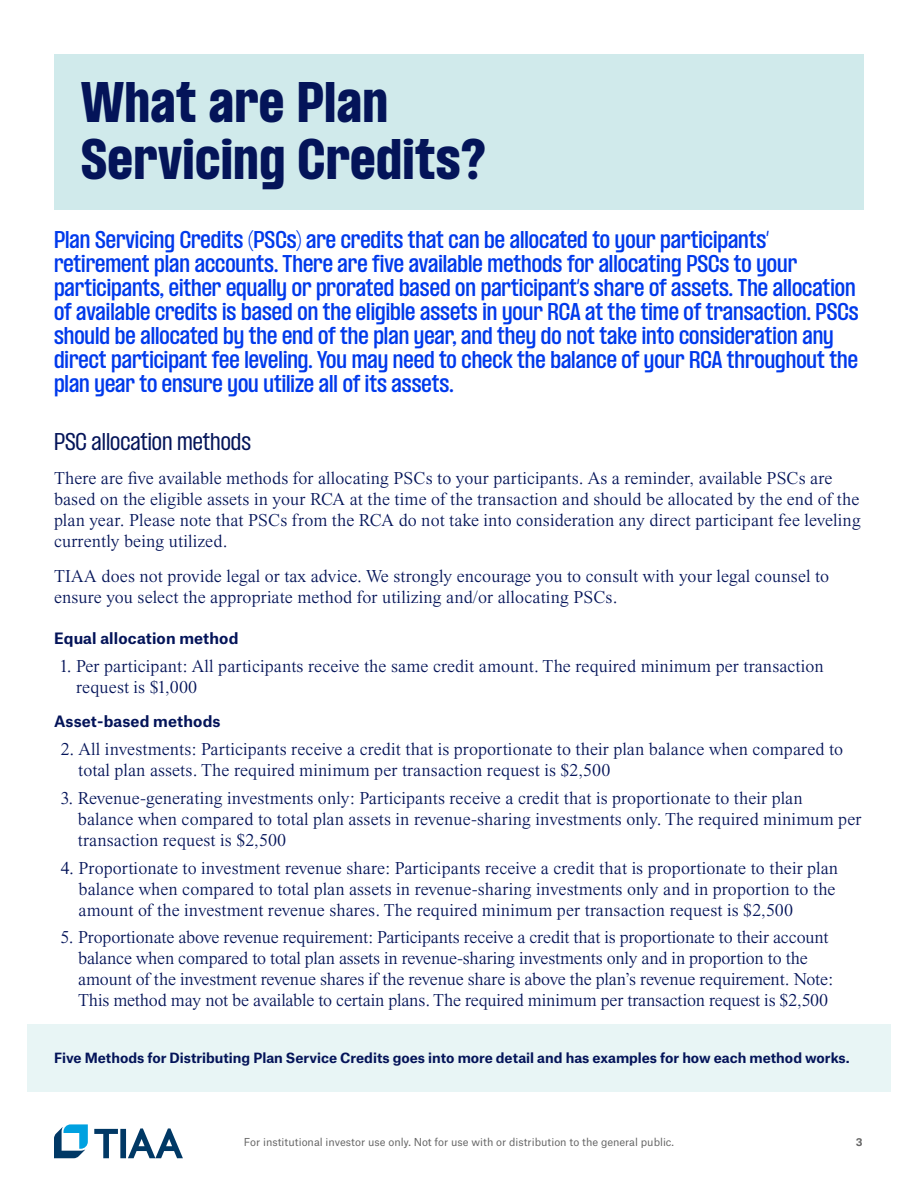
<style>
.page{position:relative;width:918px;height:1188px;background:#fff}
.page>*{position:absolute;margin:0;border:0;box-sizing:border-box;transform-origin:0 0}
.t1{font:900 condensed 49.5px/57px "PP Formula";letter-spacing:.02em;color:#041459}
.H1_-_Electric_Blue_PP_Formula_NB_-_16pt{font:600 condensed 21px/24px "PP Formula";color:#003aec}
.H1_-_Electric_Blue_PP_Formula_NB_-_16pt-2{font:condensed 21px "PP Formula";color:#041459}
.Bullet_copy_-_JHA_Times_Now_-_12pt_14pt{font:18px/21px "Times Now Sm Lg";color:#041459}
.H2_-_Dark_Blue_PP_Formula_NS_-_14pt{font:18px/21px "Times Now Sm Lg";letter-spacing:.005em;color:#041459}
.H4_Body_Copy_-_Atlast_Grotesk_Bold_-_12p{font:700 15px "Atlas Grotesk";letter-spacing:.01em;color:#041459}
.Side_bar_text_-_Atlast_Grotesk_Bold_-_9p{font:700 13.5px "Atlas Grotesk";color:#041459}
.t2{font:10.5px "Atlas Grotesk";color:#666}
.t3{font:700 10.5px "Atlas Grotesk";color:#666}
</style>
<div class="page">
<div style="left:54px;top:54px;width:810px;height:155px;background:#d0eaeb"></div>
<div style="left:27px;top:1024px;width:864px;height:67px;background:#e8f5f5"></div>
<svg style="left:94px;top:1128px;width:89px;height:30px"></svg>
<svg style="left:54px;top:1124px;width:34px;height:34px"></svg>
<p class="t1" style="left:81px;top:74px;width:406px">What are Plan<br>Servicing Credits?</p>
<h1 class="H1_-_Electric_Blue_PP_Formula_NB_-_16pt" style="left:54px;top:228px;width:806px">Plan Servicing Credits (PSCs) are credits that can be allocated to your participants’ retirement plan accounts. There are five available methods for allocating PSCs to your participants, either equally or prorated based on participant’s share of assets. The allocation of available credits is based on the eligible assets in your RCA at the time of transaction. PSCs should be allocated by the end of the plan year, and they do not take into consideration any direct participant fee leveling. You may need to check the balance of your RCA throughout the plan year to ensure you utilize all of its assets.</h1>
<h1 class="H1_-_Electric_Blue_PP_Formula_NB_-_16pt-2" style="left:54px;top:429px;width:199px">PSC allocation methods</h1>
<h2 class="H2_-_Dark_Blue_PP_Formula_NS_-_14pt" style="left:54px;top:467px;width:808px">There are five available methods for allocating PSCs to your participants. As a reminder, available PSCs are based on the eligible assets in your RCA at the time of the transaction and should be allocated by the end of the plan year. Please note that PSCs from the RCA do not take into consideration any direct participant fee leveling currently being utilized.</h2>
<h2 class="H2_-_Dark_Blue_PP_Formula_NS_-_14pt" style="left:54px;top:564px;width:777px">TIAA does not provide legal or tax advice. We strongly encourage you to consult with your legal counsel to ensure you select the appropriate method for utilizing and/or allocating PSCs.</h2>
<h4 class="H4_Body_Copy_-_Atlast_Grotesk_Bold_-_12p" style="left:54px;top:626px;width:186px">Equal allocation method</h4>
<p class="Bullet_copy_-_JHA_Times_Now_-_12pt_14pt" style="left:76px;top:654px;width:749px;text-indent:-15px">1. Per participant: All participants receive the same credit amount. The required minimum per transaction request is $1,000</p>
<h4 class="H4_Body_Copy_-_Atlast_Grotesk_Bold_-_12p" style="left:54px;top:709px;width:168px">Asset-based methods</h4>
<p class="Bullet_copy_-_JHA_Times_Now_-_12pt_14pt" style="left:78px;top:738px;width:767px;text-indent:-17px">2. All investments: Participants receive a credit that is proportionate to their plan balance when compared to total plan assets. The required minimum per transaction request is $2,500</p>
<p class="Bullet_copy_-_JHA_Times_Now_-_12pt_14pt" style="left:78px;top:786px;width:785px;text-indent:-17px">3. Revenue-generating investments only: Participants receive a credit that is proportionate to their plan balance when compared to total plan assets in revenue-sharing investments only. The required minimum per transaction request is $2,500</p>
<p class="Bullet_copy_-_JHA_Times_Now_-_12pt_14pt" style="left:79px;top:856px;width:761px;text-indent:-18px">4. Proportionate to investment revenue share: Participants receive a credit that is proportionate to their plan balance when compared to total plan assets in revenue-sharing investments only and in proportion to the amount of the investment revenue shares. The required minimum per transaction request is $2,500</p>
<p class="Bullet_copy_-_JHA_Times_Now_-_12pt_14pt" style="left:78px;top:926px;width:757px;text-indent:-17px">5. Proportionate above revenue requirement: Participants receive a credit that is proportionate to their account balance when compared to total plan assets in revenue-sharing investments only and in proportion to the amount of the investment revenue shares if the revenue share is above the plan’s revenue requirement. Note:<br>This method may not be available to certain plans. The required minimum per transaction request is $2,500</p>
<p class="Side_bar_text_-_Atlast_Grotesk_Bold_-_9p" style="left:54px;top:1047px;width:797px">Five Methods for Distributing Plan Service Credits goes into more detail and has examples for how each method works.</p>
<p class="t2" style="left:244px;top:1133px;width:432px">For institutional investor use only. Not for use with or distribution to the general public.</p>
<p class="t3" style="left:856px;top:1133px;width:8px">3</p>
</div>
